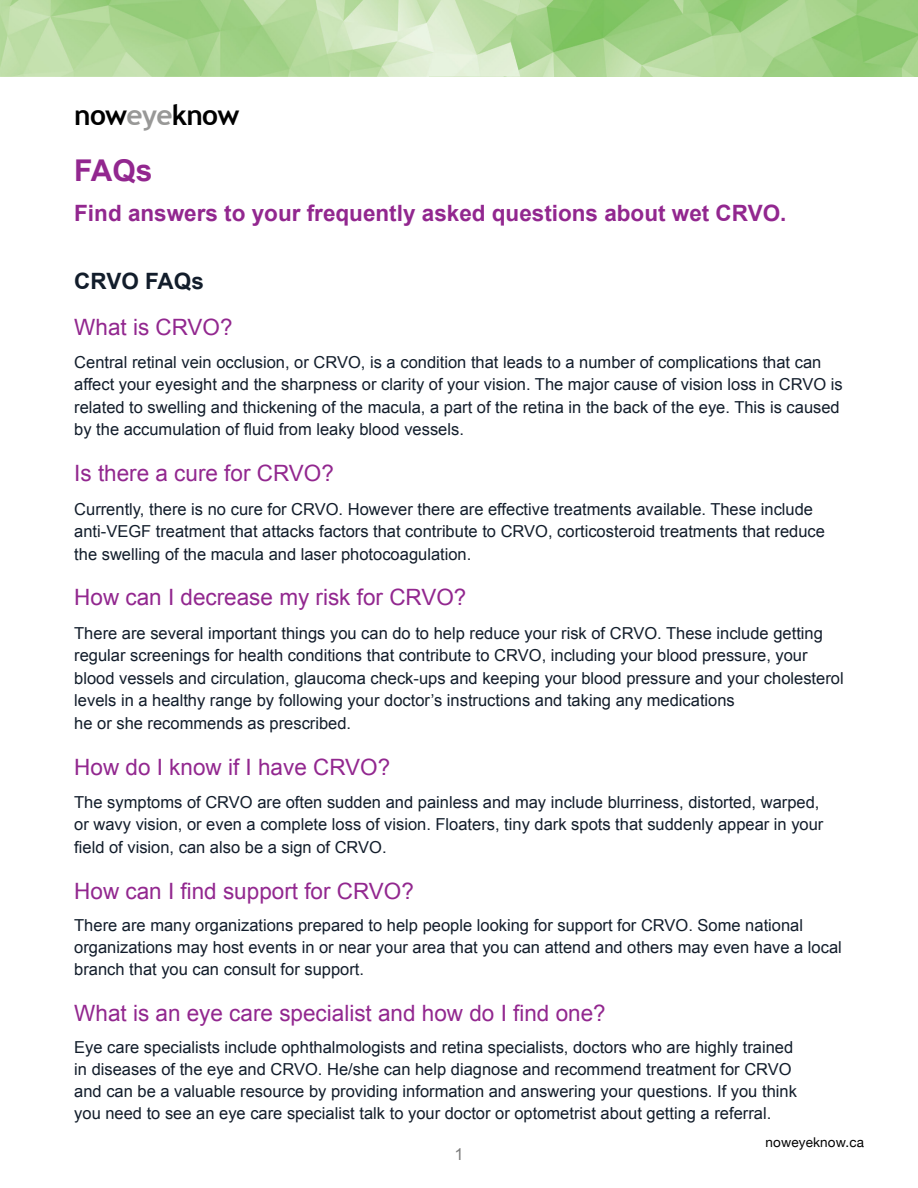
<style>
.page{position:relative;width:918px;height:1188px;background:#fff}
.page>*{position:absolute;margin:0;border:0;box-sizing:border-box;transform-origin:0 0}
.t1{font:700 30px "Arial";color:#92278f}
.t2{font:700 28.05px "Trebuchet MS";letter-spacing:-.025em;color:#000}
.t3{font:22.5px "Arial";color:#92278f}
.t4{font:700 22.5px "Arial";color:#92278f}
.t5{font:700 22.5px "Arial";color:#121d2b}
.t6{font:16.5px/22.5px "Arial";color:#121d2b}
.t7{font:16.5px "Arial";color:#7d7d7d}
.t8{font:13.5px "Helvetica Neue";letter-spacing:.01em;color:#000}
.s1{color:#989897}
</style>
<div class="page">
<img style="left:524px;top:0;width:394px;height:77px">
<img style="left:0;top:0;width:521px;height:77px">
<h2 class="t2" style="left:74px;top:98px;width:167px">now<span class="s1">eye</span>know</h2>
<p class="t1" style="left:74px;top:150px;width:80px">FAQs</p>
<p class="t4" style="left:74px;top:198px;width:714px">Find answers to your frequently asked questions about wet CRVO.</p>
<p class="t5" style="left:74px;top:266px;width:131px">CRVO FAQs</p>
<p class="t3" style="left:74px;top:312px;width:160px">What is CRVO?</p>
<p class="t6" style="left:74px;top:351px;width:770px">Central retinal vein occlusion, or CRVO, is a condition that leads to a number of complications that can affect your eyesight and the sharpness or clarity of your vision. The major cause of vision loss in CRVO is related to swelling and thickening of the macula, a part of the retina in the back of the eye. This is caused by the accumulation of fluid from leaky blood vessels.</p>
<p class="t3" style="left:74px;top:459px;width:261px">Is there a cure for CRVO?</p>
<p class="t6" style="left:74px;top:498px;width:752px">Currently, there is no cure for CRVO. However there are effective treatments available. These include anti-VEGF treatment that attacks factors that contribute to CRVO, corticosteroid treatments that reduce the swelling of the macula and laser photocoagulation.</p>
<p class="t3" style="left:74px;top:583px;width:394px">How can I decrease my risk for CRVO?</p>
<p class="t6" style="left:74px;top:622px;width:771px">There are several important things you can do to help reduce your risk of CRVO. These include getting regular screenings for health conditions that contribute to CRVO, including your blood pressure, your blood vessels and circulation, glaucoma check-ups and keeping your blood pressure and your cholesterol levels in a healthy range by following your doctor’s instructions and taking any medications<br>he or she recommends as prescribed.</p>
<p class="t3" style="left:74px;top:752px;width:317px">How do I know if I have CRVO?</p>
<p class="t6" style="left:74px;top:791px;width:751px">The symptoms of CRVO are often sudden and painless and may include blurriness, distorted, warped, or wavy vision, or even a complete loss of vision. Floaters, tiny dark spots that suddenly appear in your field of vision, can also be a sign of CRVO.</p>
<p class="t3" style="left:74px;top:876px;width:341px">How can I find support for CRVO?</p>
<p class="t6" style="left:74px;top:915px;width:769px;line-height:21.8px">There are many organizations prepared to help people looking for support for CRVO. Some national organizations may host events in or near your area that you can attend and others may even have a local branch that you can consult for support.</p>
<p class="t3" style="left:74px;top:998px;width:533px">What is an eye care specialist and how do I find one?</p>
<p class="t6" style="left:74px;top:1037px;width:724px;line-height:21.8px">Eye care specialists include ophthalmologists and retina specialists, doctors who are highly trained in diseases of the eye and CRVO. He/she can help diagnose and recommend treatment for CRVO and can be a valuable resource by providing information and answering your questions. If you think you need to see an eye care specialist talk to your doctor or optometrist about getting a referral.</p>
<p class="t7" style="left:454px;top:1143px;width:11px">1</p>
<p class="t8" style="left:766px;top:1132px;width:100px">noweyeknow.ca</p>
</div>
